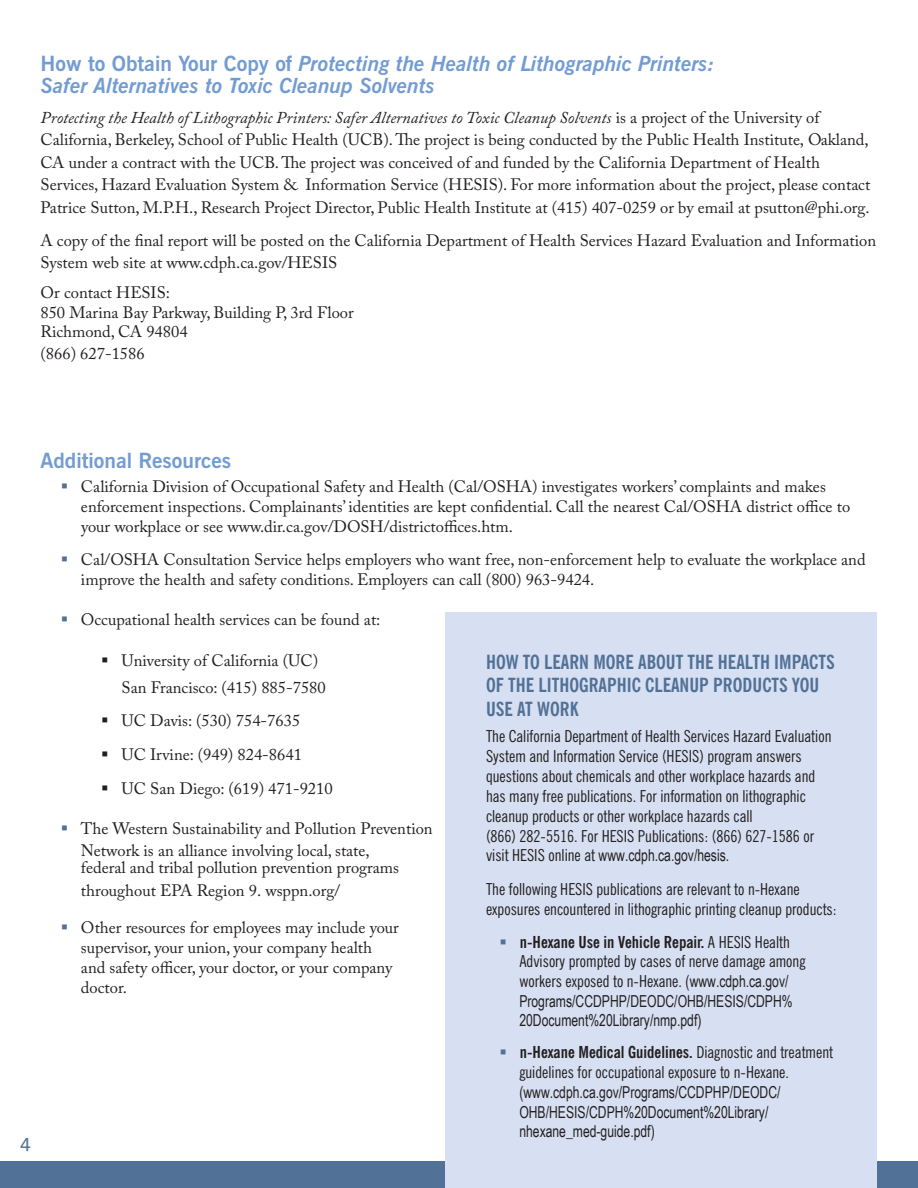
<style>
.page{position:relative;width:918px;height:1188px;background:#fff}
.page>*{position:absolute;margin:0;border:0;box-sizing:border-box;transform-origin:0 0}
.t1{font:italic 700 21px/22.5px "News Gothic BT";color:#739cd2}
.t2{font:700 21px "News Gothic BT";color:#739cd2}
.t3{font:700 condensed 19.5px/23.4px "News Gothic BT";color:#527197}
.t4{font:600 18px "News Gothic BT";color:#527197}
.t5{font:16.5px/19.8px "Adobe Caslon Pro";color:#231f20}
.t6{font:condensed 16.5px/19.8px "News Gothic BT";color:#231f20}
.t7{font:16.5px/19.6px "Arial Narrow";color:#231f20;scale:.9 1}
.s1{font-style:normal}
.s2{font-style:italic}
.s3{font-family:"Arial Narrow";font-stretch:normal}
.s4{font-family:"News Gothic BT";font-weight:700;font-stretch:condensed}
.s5{font-family:"News Gothic BT";font-stretch:condensed}
</style>
<div class="page">
<div style="left:0;top:1161px;width:918px;height:27px;background:#527197"></div>
<div style="left:446px;top:613px;width:432px;height:575px;background:#d7e0f2"></div>
<h3 class="t1" style="left:40px;top:54px;width:676px"><span class="s1">How to Obtain Your Copy of</span> Protecting the Health of Lithographic Printers:<br>Safer Alternatives to Toxic Cleanup Solvents</h3>
<h3 class="t5" style="left:40px;top:108px;width:831px;line-height:22.5px"><span class="s2">Protecting the Health of Lithographic Printers: Safer Alternatives to Toxic Cleanup Solvents</span> is a project of the University of California, Berkeley, School of Public Health (UCB).Te project is being conducted by the Public Health Institute, Oakland, CA under a contract with the UCB. Te project was conceived of and funded by the California Department of Health Services, Hazard Evaluation System &amp; Information Service (HESIS). For more information about the project, please contact Patrice Sutton, M.P.H., Research Project Director, Public Health Institute at (415) 407-0259 or by email at psutton@phi.org.</h3>
<h3 class="t5" style="left:40px;top:231px;width:837px;line-height:21.9px">A copy of the final report will be posted on the California Department of Health Services Hazard Evaluation and Information<br>System web site at www.cdph.ca.gov/HESIS</h3>
<h3 class="t5" style="left:40px;top:285px;width:315px">Or contact HESIS:<br>850 Marina Bay Parkway, Building P, 3rd Floor<br>Richmond, CA 94804</h3>
<h3 class="t5" style="left:40px;top:346px;width:106px">(866) 627-1586</h3>
<p class="t4" style="left:20px;top:1138px;width:12px">4</p>
<h3 class="t2" style="left:40px;top:453px;width:192px">Additional Resources</h3>
<p class="t5" style="left:81px;top:479px;width:771px">California Division of Occupational Safety and Health (Cal/OSHA) investigates workers’ complaints and makes enforcement inspections. Complainants’ identities are kept confidential. Call the nearest Cal/OSHA district office to your workplace or see www.dir.ca.gov/DOSH/districtoffices.htm.</p>
<p class="t5" style="left:81px;top:551px;width:786px">Cal/OSHA Consultation Service helps employers who want free, non-enforcement help to evaluate the workplace and improve the health and safety conditions. Employers can call (800) 963-9424.</p>
<p class="t5" style="left:81px;top:612px;width:301px">Occupational health services can be found at:</p>
<p class="t5" style="left:121px;top:649px;width:206px;line-height:27px">University of California (UC)<br>San Francisco: (415) 885-7580</p>
<p class="t5" style="left:121px;top:713px;width:180px">UC Davis: (530) 754-7635</p>
<p class="t5" style="left:121px;top:747px;width:182px">UC Irvine: (949) 824-8641</p>
<p class="t5" style="left:121px;top:781px;width:213px">UC San Diego: (619) 471-9210</p>
<p class="t5" style="left:81px;top:819px;width:353px;line-height:22.2px">The Western Sustainability and Pollution Prevention<br>Network is an alliance involving local, state,</p>
<p class="t5" style="left:81px;top:859px;width:320px;line-height:22.2px">federal and tribal pollution prevention programs throughout EPA Region 9. wsppn.org/</p>
<p class="t5" style="left:81px;top:920px;width:319px">Other resources for employees may include your supervisor, your union, your company health and safety officer, your doctor, or your company doctor.</p>
<p class="t3" style="left:486px;top:652px;width:350px">HOW TO LEARN MORE ABOUT THE HEALTH IMPACTS<br>OF THE LITHOGRAPHIC CLEANUP PRODUCTS YOU<br>USE AT WORK</p>
<p class="t6" style="left:486px;top:728px;width:347px">The California Department of Health Services Hazard Evaluation System and Information Service (HESIS) program answers questions about chemicals and other workplace hazards and has many free publications. For information on lithographic cleanup products or other workplace hazards call<br>(866) 282-5516. For HESIS Publications: (866) 627-1586 or visit HESIS online at <span class="s3">www.cdph.ca.gov/hesis.</span></p>
<p class="t6" style="left:486px;top:880px;width:352px">The following HESIS publications are relevant to n-Hexane exposures encountered in lithographic printing cleanup products:</p>
<p class="t7" style="left:519px;top:932px;width:319px"><span class="s4">n-Hexane Use in Vehicle Repair.</span> <span class="s5">A HESIS Health Advisory prompted by cases of nerve damage among workers exposed to n-Hexane.</span> (www.cdph.ca.gov/ Programs/CCDPHP/DEODC/OHB/HESIS/CDPH% 20Document%20Library/nmp.pdf)</p>
<p class="t7" style="left:519px;top:1042px;width:350px"><span class="s4">n-Hexane Medical Guidelines.</span> <span class="s5">Diagnostic and treatment guidelines for occupational exposure to n-Hexane. </span>(www.cdph.ca.gov/Programs/CCDPHP/DEODC/ OHB/HESIS/CDPH%20Document%20Library/ nhexane_med-guide.pdf)</p>
</div>
